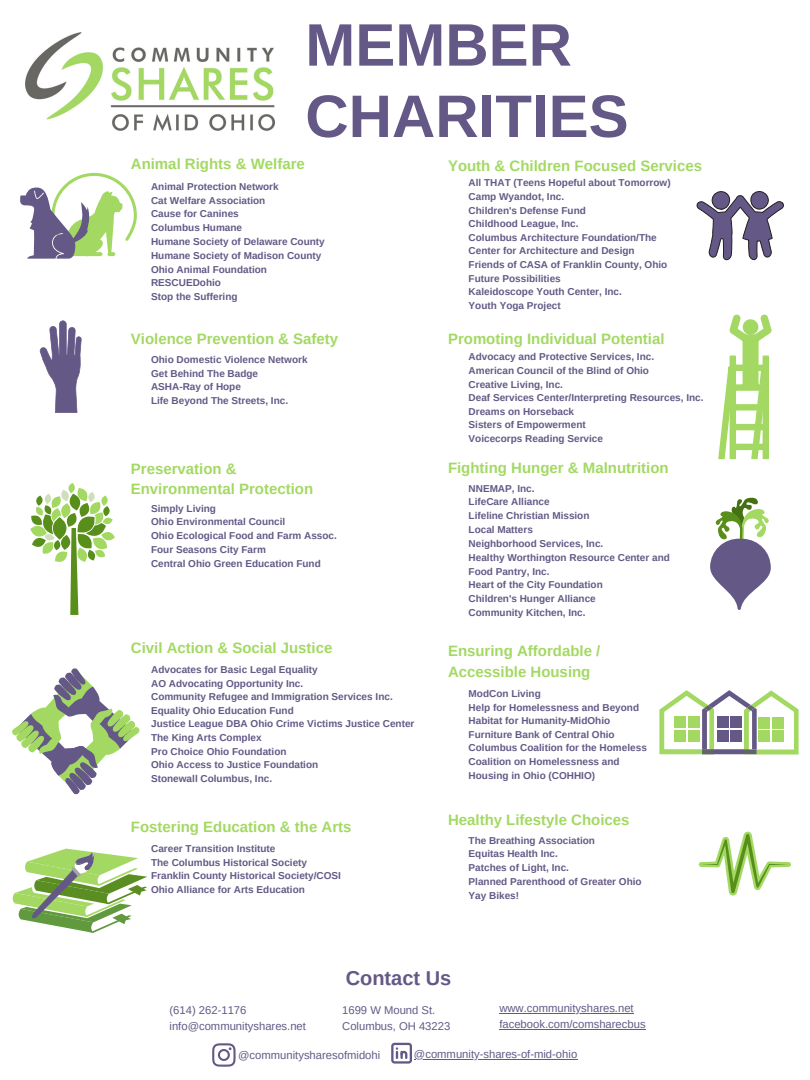
<style>
.page{position:relative;width:810px;height:1080px;background:#fff}
.page>*{position:absolute;margin:0;border:0;box-sizing:border-box;transform-origin:0 0}
.t1{font:700 60px/71.3px "Arimo";color:#645986}
.t2{font:700 20px "Arimo";color:#645986}
.t3{font:700 15px/20.6px "Arimo";color:#a3d963}
.t4{font:11.25px/15.5px "Arimo";color:#645986}
.t5{font:700 10px "Arimo";color:#645986}
</style>
<div class="page">
<img style="left:25px;top:32px;width:250px;height:98px">
<svg style="left:12px;top:668px;width:128px;height:127px"></svg>
<svg style="left:30px;top:483px;width:85px;height:132px"></svg>
<svg style="left:40px;top:320px;width:42px;height:93px"></svg>
<svg style="left:699px;top:832px;width:92px;height:64px"></svg>
<svg style="left:20px;top:173px;width:117px;height:86px"></svg>
<svg style="left:696px;top:191px;width:88px;height:70px"></svg>
<svg style="left:718px;top:315px;width:54px;height:144px"></svg>
<svg style="left:659px;top:690px;width:140px;height:65px"></svg>
<svg style="left:710px;top:497px;width:61px;height:113px"></svg>
<svg style="left:13px;top:849px;width:134px;height:84px"></svg>
<svg style="left:212px;top:1043px;width:24px;height:24px"></svg>
<svg style="left:391px;top:1043px;width:21px;height:20px"></svg>
<hr style="left:499px;top:1013px;width:135px;height:1px;background:#645986">
<hr style="left:499px;top:1029px;width:147px;height:1px;background:#645986">
<hr style="left:414px;top:1059px;width:163px;height:1px;background:#645986">
<h3 class="t1" style="left:305px;top:9px;width:325px">MEMBER<br>CHARITIES</h3>
<p class="t3" style="left:131px;top:154px;width:176px">Animal Rights &amp; Welfare</p>
<p class="t5" style="left:151px;top:181px;width:129px">Animal Protection Network</p>
<p class="t5" style="left:151px;top:194px;width:116px">Cat Welfare Association</p>
<p class="t5" style="left:151px;top:208px;width:89px">Cause for Canines</p>
<p class="t5" style="left:151px;top:222px;width:92px">Columbus Humane</p>
<p class="t5" style="left:151px;top:236px;width:175px">Humane Society of Delaware County</p>
<p class="t5" style="left:151px;top:250px;width:172px">Humane Society of Madison County</p>
<p class="t5" style="left:151px;top:264px;width:117px">Ohio Animal Foundation</p>
<p class="t5" style="left:151px;top:277px;width:71px">RESCUEDohio</p>
<h3 class="t5" style="left:151px;top:291px;width:88px">Stop the Suffering</h3>
<p class="t3" style="left:131px;top:329px;width:209px">Violence Prevention &amp; Safety</p>
<p class="t5" style="left:151px;top:354px;width:158px">Ohio Domestic Violence Network</p>
<p class="t5" style="left:151px;top:368px;width:109px">Get Behind The Badge</p>
<p class="t5" style="left:151px;top:381px;width:91px">ASHA-Ray of Hope</p>
<p class="t5" style="left:151px;top:395px;width:139px">Life Beyond The Streets, Inc.</p>
<p class="t3" style="left:131px;top:458px;width:184px">Preservation &amp;<br>Environmental Protection</p>
<h3 class="t5" style="left:151px;top:503px;width:66px">Simply Living</h3>
<h3 class="t5" style="left:151px;top:516px;width:136px">Ohio Environmental Council</h3>
<p class="t5" style="left:151px;top:530px;width:187px">Ohio Ecological Food and Farm Assoc.</p>
<p class="t5" style="left:151px;top:544px;width:116px">Four Seasons City Farm</p>
<p class="t5" style="left:151px;top:558px;width:171px">Central Ohio Green Education Fund</p>
<p class="t3" style="left:131px;top:638px;width:203px">Civil Action &amp; Social Justice</p>
<p class="t5" style="left:151px;top:664px;width:168px">Advocates for Basic Legal Equality</p>
<p class="t5" style="left:151px;top:677px;width:154px">AO Advocating Opportunity Inc.</p>
<p class="t5" style="left:151px;top:691px;width:243px">Community Refugee and Immigration Services Inc.</p>
<p class="t5" style="left:151px;top:705px;width:144px">Equality Ohio Education Fund</p>
<h3 class="t5" style="left:151px;top:718px;width:265px">Justice League DBA Ohio Crime Victims Justice Center</h3>
<h3 class="t5" style="left:151px;top:732px;width:112px">The King Arts Complex</h3>
<p class="t5" style="left:151px;top:745px;width:137px">Pro Choice Ohio Foundation</p>
<p class="t5" style="left:151px;top:759px;width:169px">Ohio Access to Justice Foundation</p>
<p class="t5" style="left:151px;top:773px;width:123px">Stonewall Columbus, Inc.</p>
<p class="t3" style="left:131px;top:817px;width:222px">Fostering Education &amp; the Arts</p>
<p class="t5" style="left:151px;top:843px;width:126px">Career Transition Institute</p>
<p class="t5" style="left:151px;top:857px;width:158px">The Columbus Historical Society</p>
<p class="t5" style="left:151px;top:870px;width:191px">Franklin County Historical Society/COSI</p>
<p class="t5" style="left:151px;top:884px;width:155px">Ohio Alliance for Arts Education</p>
<p class="t3" style="left:448px;top:155px;width:256px">Youth &amp; Children Focused Services</p>
<p class="t5" style="left:469px;top:177px;width:204px">All THAT (Teens Hopeful about Tomorrow)</p>
<p class="t5" style="left:469px;top:191px;width:97px">Camp Wyandot, Inc.</p>
<p class="t5" style="left:469px;top:205px;width:119px">Children's Defense Fund</p>
<p class="t5" style="left:469px;top:218px;width:111px">Childhood League, Inc.</p>
<p class="t5" style="left:469px;top:232px;width:190px">Columbus Architecture Foundation/The</p>
<p class="t5" style="left:469px;top:245px;width:168px">Center for Architecture and Design</p>
<p class="t5" style="left:469px;top:259px;width:200px">Friends of CASA of Franklin County, Ohio</p>
<p class="t5" style="left:469px;top:273px;width:94px">Future Possibilities</p>
<p class="t5" style="left:469px;top:286px;width:155px">Kaleidoscope Youth Center, Inc.</p>
<p class="t5" style="left:469px;top:300px;width:94px">Youth Yoga Project</p>
<p class="t3" style="left:448px;top:329px;width:218px">Promoting Individual Potential</p>
<p class="t5" style="left:469px;top:351px;width:187px">Advocacy and Protective Services, Inc.</p>
<p class="t5" style="left:469px;top:365px;width:182px">American Council of the Blind of Ohio</p>
<p class="t5" style="left:469px;top:379px;width:96px">Creative Living, Inc.</p>
<p class="t5" style="left:469px;top:392px;width:237px">Deaf Services Center/Interpreting Resources, Inc.</p>
<p class="t5" style="left:469px;top:406px;width:107px">Dreams on Horseback</p>
<p class="t5" style="left:469px;top:419px;width:119px">Sisters of Empowerment</p>
<p class="t5" style="left:469px;top:433px;width:136px">Voicecorps Reading Service</p>
<p class="t3" style="left:448px;top:457px;width:222px">Fighting Hunger &amp; Malnutrition</p>
<p class="t5" style="left:469px;top:483px;width:68px">NNEMAP, Inc.</p>
<p class="t5" style="left:469px;top:496px;width:83px">LifeCare Alliance</p>
<p class="t5" style="left:469px;top:510px;width:122px">Lifeline Christian Mission</p>
<p class="t5" style="left:469px;top:524px;width:66px">Local Matters</p>
<p class="t5" style="left:469px;top:538px;width:136px">Neighborhood Services, Inc.</p>
<p class="t5" style="left:469px;top:552px;width:203px">Healthy Worthington Resource Center and</p>
<p class="t5" style="left:469px;top:565px;width:82px">Food Pantry, Inc.</p>
<p class="t5" style="left:469px;top:579px;width:136px">Heart of the City Foundation</p>
<p class="t5" style="left:469px;top:593px;width:129px">Children's Hunger Alliance</p>
<p class="t5" style="left:469px;top:607px;width:119px">Community Kitchen, Inc.</p>
<h3 class="t3" style="left:448px;top:641px;width:154px">Ensuring Affordable /<br>Accessible Housing</h3>
<p class="t5" style="left:469px;top:688px;width:74px">ModCon Living</p>
<p class="t5" style="left:469px;top:702px;width:172px">Help for Homelessness and Beyond</p>
<p class="t5" style="left:469px;top:715px;width:143px">Habitat for Humanity-MidOhio</p>
<p class="t5" style="left:469px;top:729px;width:148px">Furniture Bank of Central Ohio</p>
<h3 class="t5" style="left:469px;top:742px;width:180px">Columbus Coalition for the Homeless</h3>
<p class="t5" style="left:469px;top:756px;width:153px">Coalition on Homelessness and</p>
<p class="t5" style="left:469px;top:770px;width:128px">Housing in Ohio (COHHIO)</p>
<p class="t3" style="left:448px;top:809px;width:183px">Healthy Lifestyle Choices</p>
<h3 class="t5" style="left:469px;top:835px;width:128px">The Breathing Association</h3>
<p class="t5" style="left:469px;top:848px;width:91px">Equitas Health Inc.</p>
<p class="t5" style="left:469px;top:862px;width:102px">Patches of Light, Inc.</p>
<p class="t5" style="left:469px;top:876px;width:175px">Planned Parenthood of Greater Ohio</p>
<p class="t5" style="left:469px;top:890px;width:52px">Yay Bikes!</p>
<p class="t2" style="left:346px;top:967px;width:107px">Contact Us</p>
<p class="t4" style="left:170px;top:1002px;width:138px">(614) 262-1176 info@communityshares.net</p>
<p class="t4" style="left:342px;top:1003px;width:110px">1699 W Mound St.<br>Columbus, OH 43223</p>
<p class="t4" style="left:499px;top:1001px;width:148px">www.communityshares.net facebook.com/comsharecbus</p>
<h3 class="t4" style="left:238px;top:1047px;width:144px">@communitysharesofmidohi</h3>
<p class="t4" style="left:414px;top:1046px;width:165px">@community-shares-of-mid-ohio</p>
</div>
